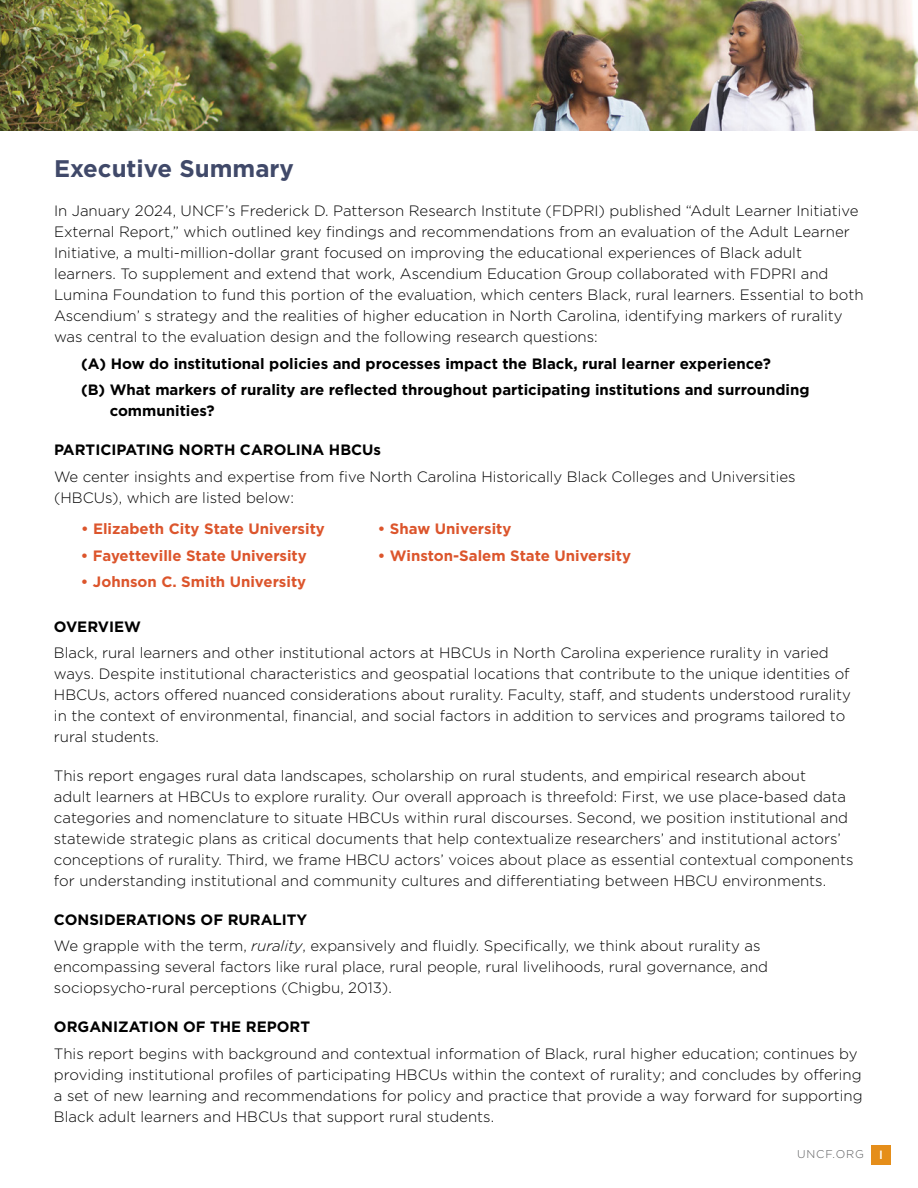
<style>
.page{position:relative;width:918px;height:1188px;background:#fff}
.page>*{position:absolute;margin:0;border:0;box-sizing:border-box;transform-origin:0 0}
.t1{font:700 24px "Gotham";color:#404969}
.t2{font:300 15px/21px "Gotham";color:#000}
.t3{font:700 15px/26.4px "Gotham";color:#000}
.t4{font:700 15px "Gotham";color:#dc552c}
.t5{font:500 12px "Gotham";color:#fff}
.t6{font:300 11.25px "Gotham";letter-spacing:.08em;color:#58595b}
.s1{font-weight:700}
.s2{font-style:italic}
</style>
<div class="page">
<img style="left:0;top:0;width:918px;height:131px">
<div style="left:871px;top:1145px;width:20px;height:20px;background:#e58e1a"></div>
<h1 class="t1" style="left:54px;top:155px;width:241px">Executive Summary</h1>
<p class="t2" style="left:54px;top:200px;width:811px">In January 2024, UNCF’s Frederick D. Patterson Research Institute (FDPRI) published “Adult Learner Initiative External Report,” which outlined key findings and recommendations from an evaluation of the Adult Learner Initiative, a multi-million-dollar grant focused on improving the educational experiences of Black adult learners. To supplement and extend that work, Ascendium Education Group collaborated with FDPRI and Lumina Foundation to fund this portion of the evaluation, which centers Black, rural learners. Essential to both Ascendium’ s strategy and the realities of higher education in North Carolina, identifying markers of rurality was central to the evaluation design and the following research questions:</p>
<p class="t3" style="left:81px;top:350px;width:730px">(A) How do institutional policies and processes impact the Black, rural learner experience?<br>(B) What markers of rurality are reflected throughout participating institutions and surrounding</p>
<p class="t3" style="left:110px;top:397px;width:107px">communities?</p>
<p class="t3" style="left:54px;top:436px;width:329px">PARTICIPATING NORTH CAROLINA HBCUs</p>
<p class="t2" style="left:54px;top:466px;width:743px">We center insights and expertise from five North Carolina Historically Black Colleges and Universities (HBCUs), which are listed below:</p>
<p class="t4" style="left:81px;top:520px;width:245px">• Elizabeth City State University</p>
<p class="t4" style="left:378px;top:520px;width:135px">• Shaw University</p>
<p class="t4" style="left:81px;top:547px;width:227px">• Fayetteville State University</p>
<p class="t4" style="left:378px;top:547px;width:255px">• Winston-Salem State University</p>
<p class="t4" style="left:81px;top:573px;width:227px">• Johnson C. Smith University</p>
<p class="t3" style="left:54px;top:613px;width:89px">OVERVIEW</p>
<p class="t2" style="left:54px;top:642px;width:799px">Black, rural learners and other institutional actors at HBCUs in North Carolina experience rurality in varied ways. Despite institutional characteristics and geospatial locations that contribute to the unique identities of HBCUs, actors offered nuanced considerations about rurality. Faculty, staff, and students understood rurality in the context of environmental, financial, and social factors in addition to services and programs tailored to rural students.</p>
<p class="t2" style="left:54px;top:765px;width:801px">This report engages rural data landscapes, scholarship on rural students, and empirical research about<br>adult learners at HBCUs to explore rurality. Our overall approach is threefold: First, we use place-based data categories and nomenclature to situate HBCUs within rural discourses. Second, we position institutional and statewide strategic plans as critical documents that help contextualize researchers’ and institutional actors’ conceptions of rurality. Third, we frame HBCU actors’ voices about place as essential contextual components for understanding institutional and community cultures and differentiating between HBCU environments.</p>
<p class="t2" style="left:54px;top:906px;width:708px;line-height:26.4px"><span class="s1">CONSIDERATIONS OF RURALITY<br></span>We grapple with the term, <span class="s2">rurality</span>, expansively and fluidly. Specifically, we think about rurality as</p>
<p class="t2" style="left:54px;top:956px;width:716px">encompassing several factors like rural place, rural people, rural livelihoods, rural governance, and sociopsycho-rural perceptions (Chigbu, 2013).</p>
<p class="t3" style="left:54px;top:1013px;width:258px">ORGANIZATION OF THE REPORT</p>
<p class="t2" style="left:54px;top:1043px;width:810px">This report begins with background and contextual information of Black, rural higher education; continues by providing institutional profiles of participating HBCUs within the context of rurality; and concludes by offering a set of new learning and recommendations for policy and practice that provide a way forward for supporting Black adult learners and HBCUs that support rural students.</p>
<p class="t6" style="left:797px;top:1148px;width:68px">UNCF.ORG</p>
<p class="t5" style="left:879px;top:1147px;width:5px">I</p>
</div>
